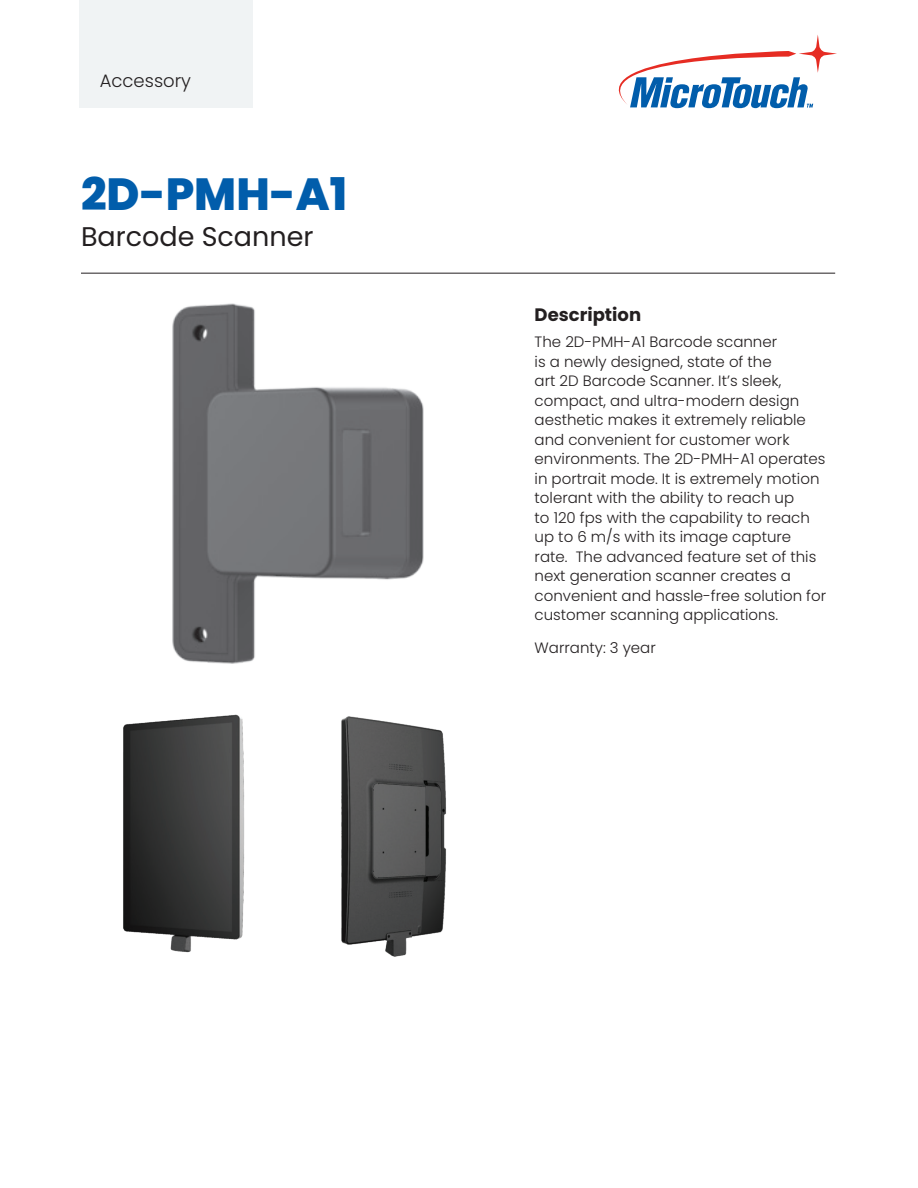
<style>
.page{position:relative;width:918px;height:1188px;background:#fff}
.page>*{position:absolute;margin:0;border:0;box-sizing:border-box;transform-origin:0 0}
.t1{font:800 45px "Poppins";color:#015dab}
.t2{font:27px "Poppins";color:#231f20}
.t3{font:700 18px "Poppins";color:#231f20}
.t4{font:300 18px "Poppins";color:#231f20}
.t5{font:300 15px/19.5px "Poppins";color:#231f20}
</style>
<div class="page">
<svg style="left:618px;top:35px;width:219px;height:73px"></svg>
<hr style="left:81px;top:273px;width:754px;height:1px;background:#231f20">
<div style="left:80px;top:0;width:173px;height:108px;background:#f0f3f4"></div>
<img style="left:172px;top:303px;width:252px;height:361px">
<img style="left:341px;top:716px;width:105px;height:241px">
<img style="left:123px;top:714px;width:122px;height:239px">
<p class="t4" style="left:100px;top:71px;width:93px">Accessory</p>
<h1 class="t1" style="left:81px;top:168px;width:268px">2D-PMH-A1</h1>
<h2 class="t2" style="left:81px;top:221px;width:234px">Barcode Scanner</h2>
<p class="t3" style="left:535px;top:304px;width:108px">Description</p>
<p class="t5" style="left:535px;top:332px;width:293px">The 2D-PMH-A1 Barcode scanner<br>is a newly designed, state of the<br>art 2D Barcode Scanner. It’s sleek, compact, and ultra-modern design aesthetic makes it extremely reliable and convenient for customer work environments. The 2D-PMH-A1 operates in portrait mode. It is extremely motion tolerant with the ability to reach up<br>to 120 fps with the capability to reach up to 6 m/s with its image capture rate. The advanced feature set of this next generation scanner creates a convenient and hassle-free solution for customer scanning applications.</p>
<p class="t5" style="left:535px;top:638px;width:123px">Warranty: 3 year</p>
</div>
